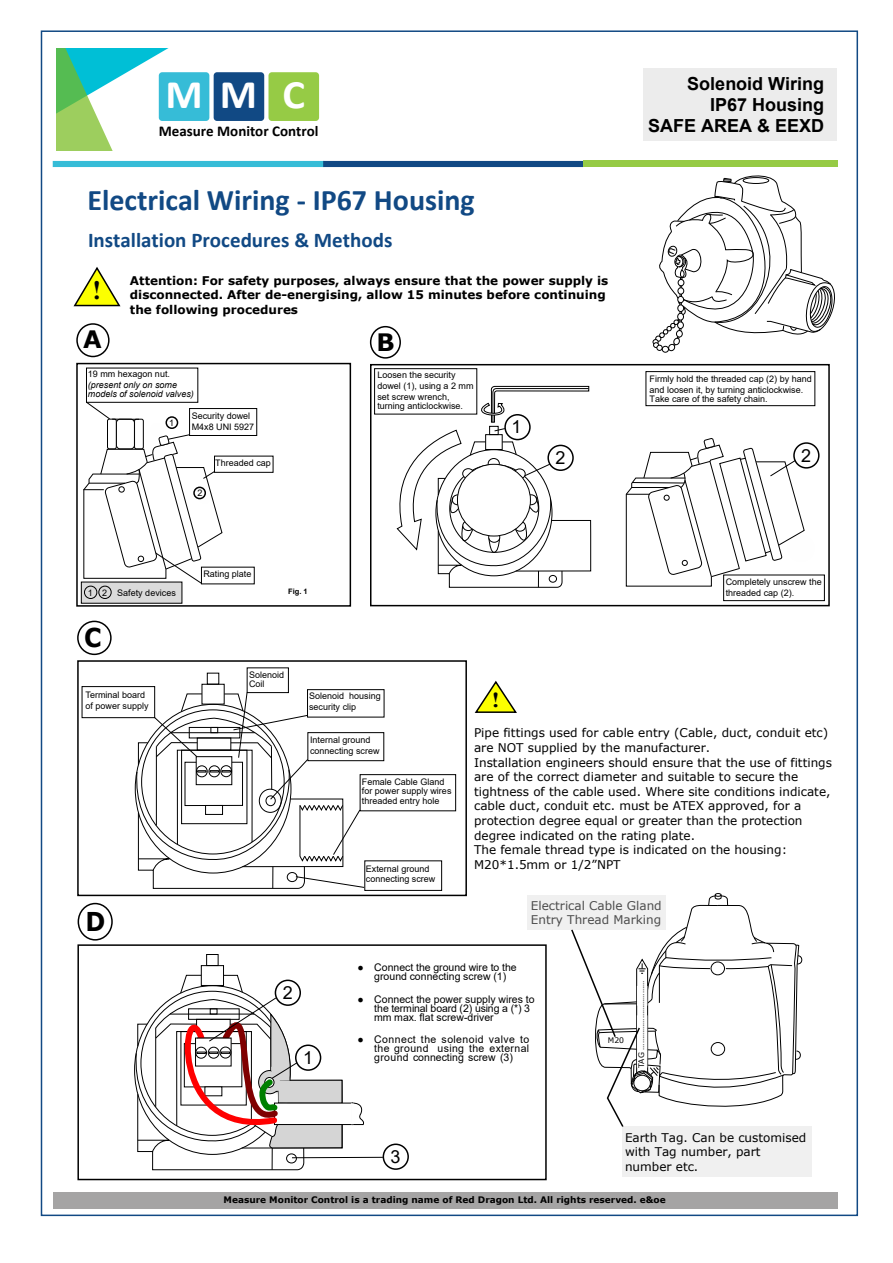
<style>
.page{position:relative;width:893px;height:1263px;background:#fff}
.page>*{position:absolute;margin:0;border:0;box-sizing:border-box;transform-origin:0 0}
.t1{font:700 40.65px "Calibri";color:#fff;scale:1.05 1}
.t2{font:700 30px "Calibri";color:#114984}
.t3{font:700 26.4px "Times New Roman";color:#000}
.t4{font:700 25.95px "Verdana";color:#000;scale:.93 1}
.t5{font:700 24px "Verdana";color:#000}
.t6{font:700 21.3px "Times New Roman";color:#000;scale:1.11 1}
.t7{font:700 21px "Calibri";color:#114984}
.t8{font:700 18px/20.7px "Arial";color:#000;text-align:right}
.t9{font:18px "Arial";color:#000}
.t10{font:700 15px "Calibri";color:#000}
.t11{font:12px/14.5px "Verdana";color:#000}
.t12{font:700 12px/14.5px "Verdana";color:#000}
.t13{font:10.5px/9px "Arial";color:#000}
.t14{font:9px/10.8px "Arial";color:#000}
.t15{font:700 9px "Verdana";color:#000}
.t16{font:italic 9px/9px "Arial";color:#000}
.t17{font:7.65px "Verdana";color:#000}
.t18{font:700 7.5px "Arial";color:#000}
.s1{font-family:"Times New Roman"}
</style>
<div class="page">
<div style="left:53px;top:1192px;width:785px;height:16px;background:#a5a4a4"></div>
<div style="left:53px;top:161px;width:271px;height:6px;background:#36bcd7"></div>
<div style="left:323px;top:161px;width:260px;height:6px;background:#114984"></div>
<div style="left:583px;top:161px;width:255px;height:6px;background:#96cb45"></div>
<div style="left:643px;top:68px;width:193px;height:72px;background:#ececec"></div>
<div style="left:268px;top:72px;width:51px;height:49px;background:#96cb45;border-radius:3px"></div>
<svg style="left:57px;top:48px;width:244px;height:103px"></svg>
<div style="left:370px;top:326px;width:31px;height:33px;border:2px solid #000;border-radius:50%"></div>
<div style="left:166px;top:416px;width:12px;height:13px;border:2px solid #000;border-radius:50%"></div>
<div style="left:76px;top:323px;width:34px;height:34px;border:2px solid #000;border-radius:50%"></div>
<div style="left:77px;top:621px;width:35px;height:34px;border:2px solid #000;border-radius:50%"></div>
<svg style="left:73px;top:267px;width:48px;height:40px"></svg>
<svg style="left:474px;top:680px;width:43px;height:33px"></svg>
<div style="left:370px;top:364px;width:460px;height:242px;border:2px solid #000"></div>
<div style="left:78px;top:903px;width:35px;height:37px;border:2px solid #000;border-radius:50%"></div>
<div style="left:77px;top:660px;width:390px;height:236px;border:2px solid #000"></div>
<div style="left:77px;top:944px;width:470px;height:236px;border:2px solid #000"></div>
<div style="left:207px;top:673px;width:12px;height:11px;border:1px solid #000"></div>
<div style="left:202px;top:684px;width:23px;height:20px;border:1px solid #000"></div>
<div style="left:82px;top:686px;width:73px;height:32px;border:1px solid #000"></div>
<div style="left:307px;top:689px;width:77px;height:28px;border:1px solid #000"></div>
<div style="left:307px;top:732px;width:77px;height:29px;border:1px solid #000"></div>
<div style="left:360px;top:774px;width:96px;height:37px;border:1px solid #000"></div>
<div style="left:364px;top:860px;width:78px;height:31px;border:1px solid #000"></div>
<svg style="left:133px;top:692px;width:232px;height:197px"></svg>
<div style="left:134px;top:419px;width:10px;height:30px;background:#fff;border:1px solid #000;border-radius:2px"></div>
<div style="left:116px;top:419px;width:19px;height:30px;background:#fff;border:1px solid #000;border-radius:4px"></div>
<div style="left:107px;top:419px;width:10px;height:30px;background:#fff;border:1px solid #000;border-radius:2px"></div>
<div style="left:793px;top:442px;width:26px;height:27px;border:2px solid #000;border-radius:50%"></div>
<svg style="left:625px;top:438px;width:180px;height:149px"></svg>
<div style="left:206px;top:954px;width:12px;height:12px;border:1px solid #000"></div>
<div style="left:201px;top:965px;width:23px;height:21px;border:1px solid #000"></div>
<svg style="left:392px;top:160px;width:199px;height:428px"></svg>
<div style="left:457px;top:464px;width:74px;height:72px;background:#fff;border:1px solid #000;border-radius:50%"></div>
<div style="left:76px;top:363px;width:275px;height:244px;border:2px solid #000"></div>
<div style="left:86px;top:368px;width:112px;height:35px;border:1px solid #000"></div>
<svg style="left:86px;top:401px;width:53px;height:19px"></svg>
<div style="left:189px;top:408px;width:68px;height:28px;border:1px solid #000"></div>
<div style="left:214px;top:456px;width:59px;height:17px;border:1px solid #000"></div>
<svg style="left:81px;top:582px;width:101px;height:22px"></svg>
<svg style="left:83px;top:434px;width:140px;height:165px"></svg>
<div style="left:383px;top:1143px;width:26px;height:27px;border:2px solid #000;border-radius:50%"></div>
<svg style="left:134px;top:974px;width:250px;height:196px"></svg>
<div style="left:374px;top:368px;width:103px;height:46px;border:1px solid #000"></div>
<div style="left:646px;top:371px;width:169px;height:35px;border:1px solid #000"></div>
<div style="left:723px;top:575px;width:102px;height:26px;border:1px solid #000"></div>
<div style="left:662px;top:346px;width:7px;height:6px;border:1px solid #000;border-radius:50%"></div>
<div style="left:622px;top:1126px;width:190px;height:50px;background:#f0f0f0"></div>
<svg style="left:570px;top:893px;width:233px;height:234px"></svg>
<div style="left:527px;top:896px;width:139px;height:34px;background:#f0f0f0"></div>
<svg style="left:653px;top:134px;width:185px;height:217px"></svg>
<h1 class="t1" style="left:165px;top:78px;width:135px">MMC</h1>
<p class="t10" style="left:159px;top:125px;width:161px">Measure Monitor Control</p>
<h2 class="t2" style="left:87px;top:188px;width:389px">Electrical Wiring - IP67 Housing</h2>
<h3 class="t7" style="left:88px;top:231px;width:306px">Installation Procedures &amp; Methods</h3>
<p class="t12" style="left:130px;top:274px;width:480px">Attention: For safety purposes, always ensure that the power supply is disconnected. After de-energising, allow 15 minutes before continuing the following procedures</p>
<h3 class="t3" style="left:93px;top:282px;width:10px">!</h3>
<h3 class="t5" style="left:83px;top:329px;width:20px">A</h3>
<p class="t14" style="left:88px;top:369px;width:84px">19 mm hexagon nut.</p>
<p class="t16" style="left:88px;top:381px;width:108px">(present only on some models of solenoid valves)</p>
<p class="t14" style="left:169px;top:418px;width:7px">1</p>
<p class="t14" style="left:192px;top:411px;width:64px">Security dowel<br>M4x8 UNI 5927</p>
<h3 class="t5" style="left:377px;top:333px;width:20px">B</h3>
<p class="t14" style="left:377px;top:370px;width:98px">Loosen the security dowel (1), using a 2 mm set screw wrench,</p>
<p class="t14" style="left:377px;top:401px;width:87px">turning anticlockwise.</p>
<h3 class="t9" style="left:511px;top:420px;width:12px">1</h3>
<h3 class="t8" style="left:648px;top:75px;width:178px">Solenoid Wiring<br>IP67 Housing<br>SAFE AREA &amp; EEXD</h3>
<p class="t14" style="left:649px;top:374px;width:164px">Firmly hold the threaded cap (2) by hand and loosen it, by turning anticlockwise.</p>
<p class="t14" style="left:649px;top:394px;width:120px">Take care of the safety chain.</p>
<p class="t14" style="left:197px;top:488px;width:7px">2</p>
<p class="t14" style="left:215px;top:458px;width:57px">Threaded cap</p>
<h3 class="t9" style="left:555px;top:451px;width:12px">2</h3>
<h3 class="t9" style="left:801px;top:449px;width:12px">2</h3>
<p class="t14" style="left:88px;top:588px;width:89px">1 2 Safety devices</p>
<h3 class="t4" style="left:84px;top:627px;width:20px">C</h3>
<p class="t14" style="left:86px;top:690px;width:65px">Terminal board of power supply</p>
<h3 class="t4" style="left:86px;top:911px;width:23px">D</h3>
<p class="t14" style="left:203px;top:570px;width:50px">Rating plate</p>
<p class="t18" style="left:288px;top:588px;width:21px">Fig. 1</p>
<p class="t14" style="left:726px;top:578px;width:98px">Completely unscrew the threaded cap (2).</p>
<p class="t14" style="left:249px;top:671px;width:37px;line-height:9px">Solenoid<br>Coil</p>
<p class="t14" style="left:309px;top:691px;width:73px">Solenoid housing security clip</p>
<p class="t14" style="left:310px;top:735px;width:71px">Internal ground connecting screw</p>
<p class="t14" style="left:362px;top:778px;width:91px;line-height:9px">Female Cable Gland for power supply wires</p>
<p class="t14" style="left:362px;top:796px;width:79px">threaded entry hole</p>
<p class="t14" style="left:366px;top:864px;width:71px">External ground connecting screw</p>
<h3 class="t6" style="left:492px;top:693px;width:9px">!</h3>
<p class="t11" style="left:474px;top:727px;width:359px">Pipe fittings used for cable entry (Cable, duct, conduit etc) are NOT supplied by the manufacturer.<br>Installation engineers should ensure that the use of fittings are of the correct diameter and suitable to secure the tightness of the cable used. Where site conditions indicate, cable duct, conduit etc. must be ATEX approved, for a protection degree equal or greater than the protection degree indicated on the rating plate.<br>The female thread type is indicated on the housing:<br>M20*1.5mm or 1/2”NPT</p>
<p class="t11" style="left:531px;top:899px;width:132px">Electrical Cable Gland<br>Entry Thread Marking</p>
<h3 class="t9" style="left:283px;top:986px;width:12px">2</h3>
<h3 class="t9" style="left:303px;top:1051px;width:12px">1</h3>
<p class="t13" style="left:374px;top:964px;width:144px;text-indent:-17px"><span class="s1">●</span> Connect the ground wire to the ground connecting screw (1)</p>
<p class="t13" style="left:374px;top:995px;width:162px;text-indent:-17px"><span class="s1">●</span> Connect the power supply wires to the terminal board (2) using a (*) 3 mm max. flat screw-driver</p>
<p class="t13" style="left:374px;top:1036px;width:157px;text-align:justify;text-indent:-17px"><span class="s1">●</span> Connect the solenoid valve to the ground using the external ground connecting screw (3)</p>
<h3 class="t9" style="left:391px;top:1150px;width:12px">3</h3>
<p class="t17" style="left:608px;top:1037px;width:18px">M20</p>
<p class="t17" style="left:638px;top:1068px;width:89px;rotate:-90deg">TAG ……………………………</p>
<p class="t11" style="left:625px;top:1131px;width:183px">Earth Tag. Can be customised with Tag number, part number etc.</p>
<p class="t15" style="left:224px;top:1196px;width:444px">Measure Monitor Control is a trading name of Red Dragon Ltd. All rights reserved. e&amp;oe</p>
</div>
